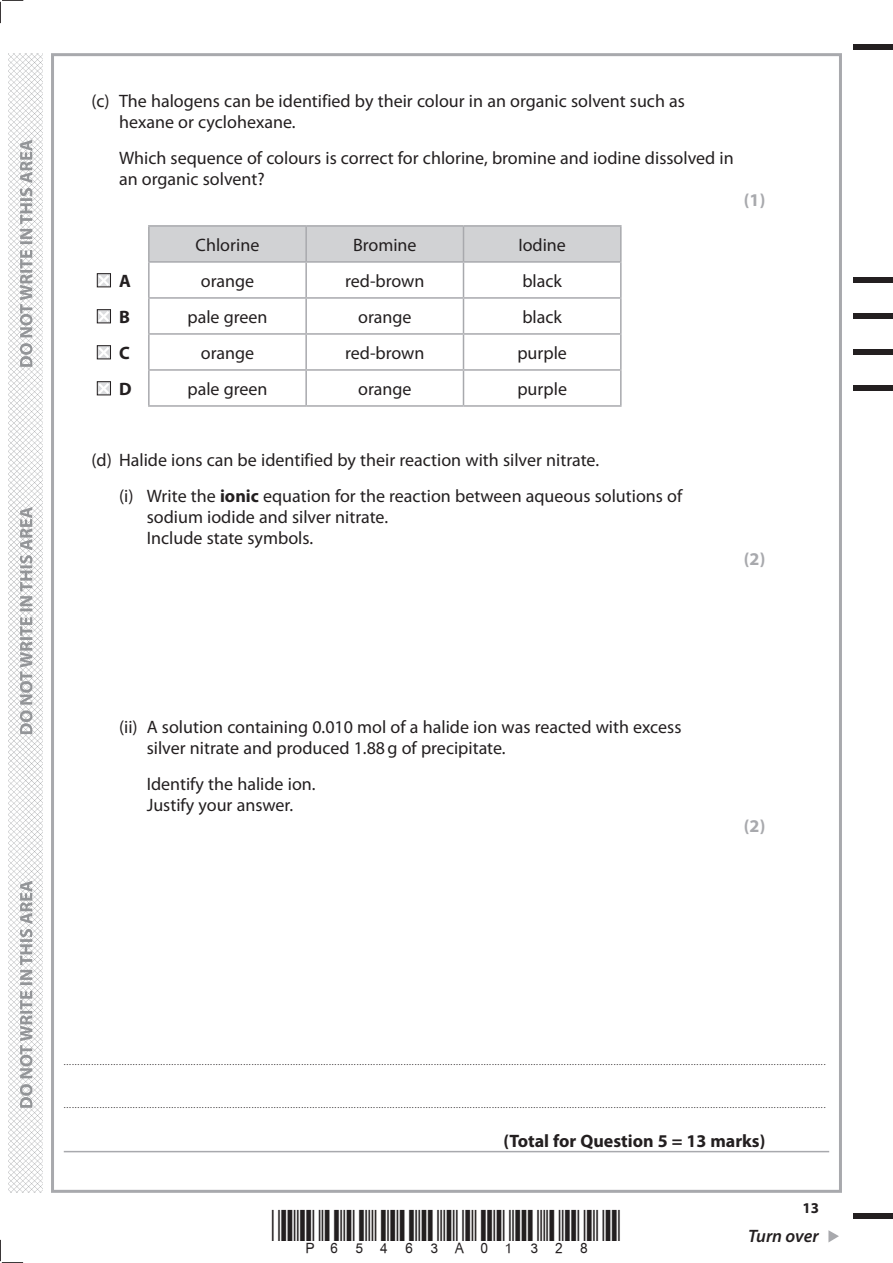
<style>
.page{position:relative;width:893px;height:1263px;background:#fff}
.page>*{position:absolute;margin:0;border:0;box-sizing:border-box;transform-origin:0 0}
.t1{font:18px/21px "Myriad Pro";color:#231f20}
.t2{font:700 18px "Myriad Pro";color:#231f20}
.t3{font:700 18px "Myriad Pro";color:#a8a9ad}
.t4{font:italic 600 18px "Myriad Pro";letter-spacing:-.005em;color:#231f20}
.t5{font:700 15px "Myriad Pro";color:#231f20}
.t6{font:9px "Myriad Pro";color:#231f20}
.s1{font-weight:700}
</style>
<div class="page">
<img style="left:9px;top:53px;width:34px;height:1140px">
<svg style="left:828px;top:1230px;width:11px;height:12px"></svg>
<div style="left:853px;top:44px;width:40px;height:5px;background:#231f20"></div>
<div style="left:853px;top:1214px;width:40px;height:5px;background:#231f20"></div>
<svg style="left:0;top:0;width:23px;height:23px"></svg>
<svg style="left:0;top:1240px;width:23px;height:23px"></svg>
<svg style="left:20px;top:140px;width:12px;height:968px"></svg>
<hr style="left:64px;top:1151px;width:765px;height:1px;background:#a8a9ad">
<div style="left:150px;top:227px;width:470px;height:34px;background:#d1d2d4"></div>
<hr style="left:148px;top:225px;width:158px;height:2px;background:#a8a9ad">
<hr style="left:306px;top:225px;width:157px;height:2px;background:#a8a9ad">
<hr style="left:305px;top:227px;width:2px;height:34px;background:#a8a9ad">
<hr style="left:463px;top:225px;width:159px;height:2px;background:#a8a9ad">
<hr style="left:463px;top:227px;width:1px;height:34px;background:#a8a9ad">
<hr style="left:620px;top:227px;width:2px;height:34px;background:#a8a9ad">
<hr style="left:148px;top:261px;width:158px;height:2px;background:#a8a9ad">
<hr style="left:306px;top:261px;width:157px;height:2px;background:#a8a9ad">
<hr style="left:305px;top:263px;width:2px;height:34px;background:#a8a9ad">
<hr style="left:463px;top:261px;width:159px;height:2px;background:#a8a9ad">
<hr style="left:463px;top:263px;width:1px;height:34px;background:#a8a9ad">
<hr style="left:620px;top:263px;width:2px;height:34px;background:#a8a9ad">
<hr style="left:148px;top:297px;width:158px;height:2px;background:#a8a9ad">
<hr style="left:306px;top:297px;width:157px;height:2px;background:#a8a9ad">
<hr style="left:305px;top:299px;width:2px;height:34px;background:#a8a9ad">
<hr style="left:463px;top:297px;width:159px;height:2px;background:#a8a9ad">
<hr style="left:463px;top:299px;width:1px;height:34px;background:#a8a9ad">
<hr style="left:620px;top:299px;width:2px;height:34px;background:#a8a9ad">
<hr style="left:148px;top:333px;width:158px;height:2px;background:#a8a9ad">
<hr style="left:306px;top:333px;width:157px;height:2px;background:#a8a9ad">
<hr style="left:305px;top:335px;width:2px;height:34px;background:#a8a9ad">
<hr style="left:463px;top:333px;width:159px;height:2px;background:#a8a9ad">
<hr style="left:463px;top:335px;width:1px;height:34px;background:#a8a9ad">
<hr style="left:620px;top:335px;width:2px;height:34px;background:#a8a9ad">
<hr style="left:148px;top:369px;width:158px;height:2px;background:#a8a9ad">
<hr style="left:306px;top:369px;width:157px;height:2px;background:#a8a9ad">
<hr style="left:305px;top:371px;width:2px;height:34px;background:#a8a9ad">
<hr style="left:463px;top:369px;width:159px;height:2px;background:#a8a9ad">
<hr style="left:463px;top:371px;width:1px;height:34px;background:#a8a9ad">
<hr style="left:620px;top:371px;width:2px;height:34px;background:#a8a9ad">
<hr style="left:148px;top:405px;width:158px;height:2px;background:#a8a9ad">
<hr style="left:306px;top:405px;width:157px;height:2px;background:#a8a9ad">
<hr style="left:463px;top:405px;width:159px;height:2px;background:#a8a9ad">
<hr style="left:148px;top:227px;width:2px;height:34px;background:#a8a9ad">
<hr style="left:148px;top:263px;width:2px;height:34px;background:#a8a9ad">
<hr style="left:148px;top:299px;width:2px;height:34px;background:#a8a9ad">
<hr style="left:148px;top:335px;width:2px;height:34px;background:#a8a9ad">
<hr style="left:148px;top:371px;width:2px;height:34px;background:#a8a9ad">
<svg style="left:96px;top:273px;width:15px;height:15px"></svg>
<svg style="left:96px;top:309px;width:15px;height:15px"></svg>
<svg style="left:96px;top:345px;width:15px;height:15px"></svg>
<svg style="left:96px;top:381px;width:15px;height:15px"></svg>
<div style="left:853px;top:277px;width:40px;height:6px;background:#231f20"></div>
<div style="left:853px;top:313px;width:40px;height:6px;background:#231f20"></div>
<div style="left:853px;top:349px;width:40px;height:6px;background:#231f20"></div>
<div style="left:853px;top:385px;width:40px;height:6px;background:#231f20"></div>
<p class="t1" style="left:119px;top:90px;width:567px;text-indent:-28px">(c) The halogens can be identified by their colour in an organic solvent such as hexane or cyclohexane.</p>
<p class="t1" style="left:119px;top:147px;width:616px">Which sequence of colours is correct for chlorine, bromine and iodine dissolved in an organic solvent?</p>
<p class="t1" style="left:196px;top:234px;width:65px">Chlorine</p>
<p class="t1" style="left:353px;top:234px;width:65px">Bromine</p>
<p class="t1" style="left:518px;top:234px;width:49px">Iodine</p>
<p class="t2" style="left:119px;top:269px;width:13px">A</p>
<p class="t1" style="left:201px;top:270px;width:55px">orange</p>
<p class="t1" style="left:345px;top:270px;width:81px">red‑brown</p>
<p class="t1" style="left:522px;top:270px;width:41px">black</p>
<p class="t2" style="left:119px;top:305px;width:12px">B</p>
<p class="t1" style="left:187px;top:306px;width:82px">pale green</p>
<p class="t1" style="left:358px;top:306px;width:55px">orange</p>
<p class="t1" style="left:522px;top:306px;width:41px">black</p>
<p class="t2" style="left:119px;top:341px;width:12px">C</p>
<p class="t1" style="left:201px;top:342px;width:55px">orange</p>
<p class="t1" style="left:345px;top:342px;width:81px">red‑brown</p>
<p class="t1" style="left:517px;top:342px;width:51px">purple</p>
<p class="t2" style="left:119px;top:377px;width:14px">D</p>
<p class="t1" style="left:187px;top:378px;width:82px">pale green</p>
<p class="t1" style="left:358px;top:378px;width:55px">orange</p>
<p class="t1" style="left:517px;top:378px;width:51px">purple</p>
<p class="t3" style="left:744px;top:188px;width:23px">(1)</p>
<p class="t1" style="left:119px;top:442px;width:565px;line-height:36px;text-indent:-28px">(d) Halide ions can be identified by their reaction with silver nitrate.<br>(i) Write the <span class="s1">ionic</span> equation for the reaction between aqueous solutions of</p>
<p class="t1" style="left:147px;top:506px;width:243px">sodium iodide and silver nitrate.<br>Include state symbols.</p>
<p class="t3" style="left:744px;top:547px;width:23px">(2)</p>
<p class="t1" style="left:147px;top:716px;width:536px;text-indent:-28px">(ii) A solution containing 0.010 mol of a halide ion was reacted with excess silver nitrate and produced 1.88g of precipitate.</p>
<p class="t1" style="left:147px;top:773px;width:170px">Identify the halide ion.<br>Justify your answer.</p>
<p class="t3" style="left:744px;top:814px;width:23px">(2)</p>
<p class="t6" style="left:64px;top:1057px;width:763px">....................................................................................................................................................................................................................................................................................</p>
<p class="t6" style="left:64px;top:1099px;width:763px">....................................................................................................................................................................................................................................................................................</p>
<p class="t2" style="left:503px;top:1129px;width:264px">(Total for Question 5 = 13 marks)</p>
<p class="t5" style="left:802px;top:1198px;width:18px">13</p>
<p class="t4" style="left:748px;top:1225px;width:72px">Turn over</p>
</div>
